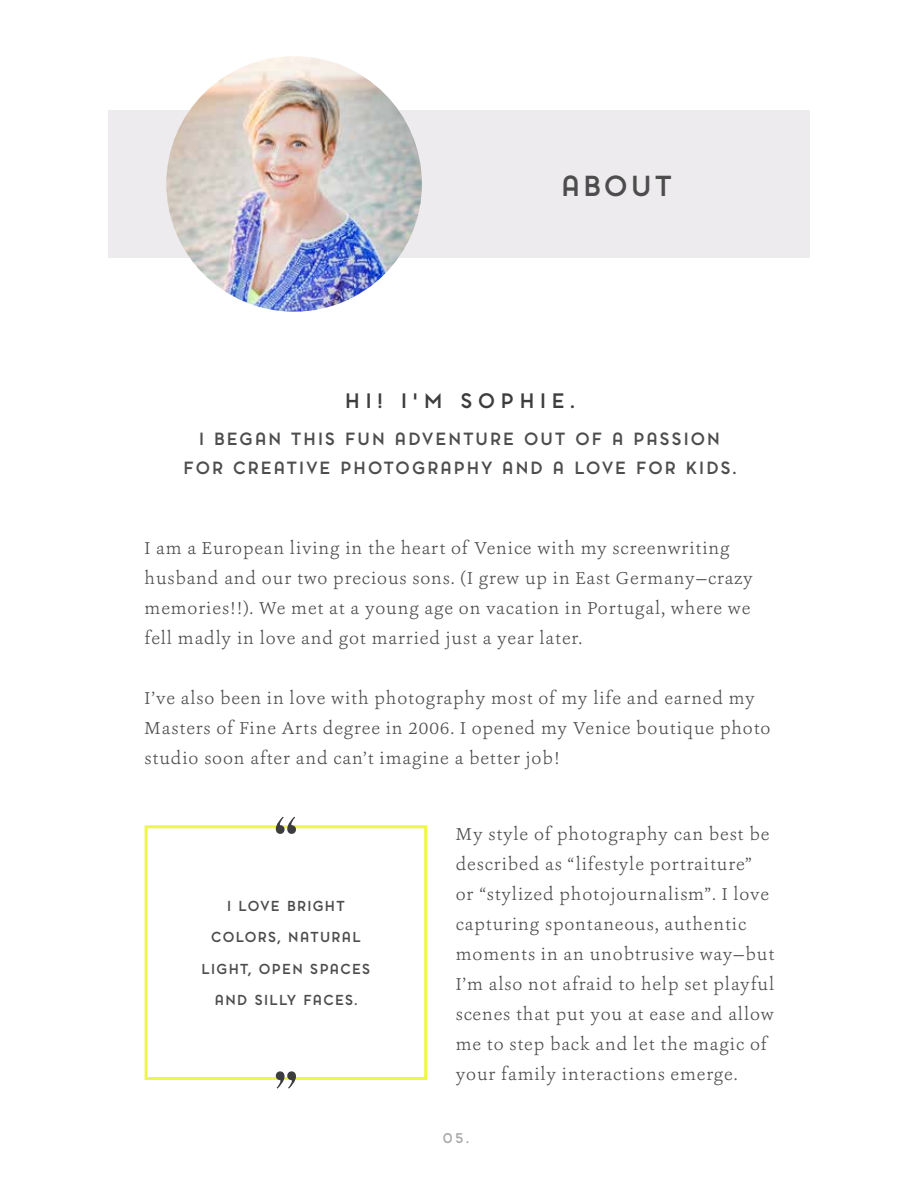
<style>
.page{position:relative;width:918px;height:1188px;background:#fff}
.page>*{position:absolute;margin:0;border:0;box-sizing:border-box;transform-origin:0 0}
.t1{font:700 27px "Pontiac";letter-spacing:.13em;color:#4d4d4d}
.t2{font:700 19.5px "Pontiac";letter-spacing:.3em;color:#3d3d3d}
.t3{font:300 18px/30px "Ashbury";letter-spacing:.05em;color:#4d4d4d}
.t4{font:700 16.5px/28.5px "Pontiac";letter-spacing:.13em;color:#4d4d4d;text-align:center}
.t5{font:700 13.5px "Pontiac";letter-spacing:.1em;color:#4d4d4d}
.t6{font:700 13.5px "Pontiac";color:#a9a9a9}
</style>
<div class="page">
<div style="left:108px;top:110px;width:702px;height:147px;background:#edebed"></div>
<img style="left:166px;top:56px;width:256px;height:256px;border-radius:128px">
<div style="left:145px;top:825px;width:282px;height:255px;border:3px solid #edf747"></div>
<svg style="left:276px;top:817px;width:20px;height:17px"></svg>
<svg style="left:276px;top:1071px;width:20px;height:18px"></svg>
<h1 class="t1" style="left:561px;top:167px;width:112px">ABOUT</h1>
<p class="t2" style="left:345px;top:386px;width:230px">HI! I’M SOPHIE.</p>
<p class="t4" style="left:184px;top:425px;width:553px">I BEGAN THIS FUN ADVENTURE OUT OF A PASSION<br>FOR CREATIVE PHOTOGRAPHY AND A LOVE FOR KIDS.</p>
<p class="t3" style="left:145px;top:533px;width:610px">I am a European living in the heart of Venice with my screenwriting husband and our two precious sons. (I grew up in East Germany—crazy memories!!). We met at a young age on vacation in Portugal, where we fell madly in love and got married just a year later.</p>
<p class="t3" style="left:145px;top:683px;width:627px">I’ve also been in love with photography most of my life and earned my<br>Masters of Fine Arts degree in 2006. I opened my Venice boutique photo studio soon after and can’t imagine a better job!</p>
<p class="t5" style="left:227px;top:896px;width:119px">I LOVE BRIGHT</p>
<p class="t5" style="left:211px;top:928px;width:151px">COLORS, NATURAL</p>
<p class="t5" style="left:201px;top:959px;width:170px">LIGHT, OPEN SPACES</p>
<p class="t5" style="left:215px;top:991px;width:144px">AND SILLY FACES.</p>
<p class="t3" style="left:456px;top:819px;width:320px">My style of photography can best be described as “lifestyle portraiture”<br>or “stylized photojournalism”. I love capturing spontaneous, authentic moments in an unobtrusive way—but I’m also not afraid to help set playful scenes that put you at ease and allow me to step back and let the magic of your family interactions emerge.</p>
<p class="t6" style="left:443px;top:1128px;width:27px">05.</p>
</div>
